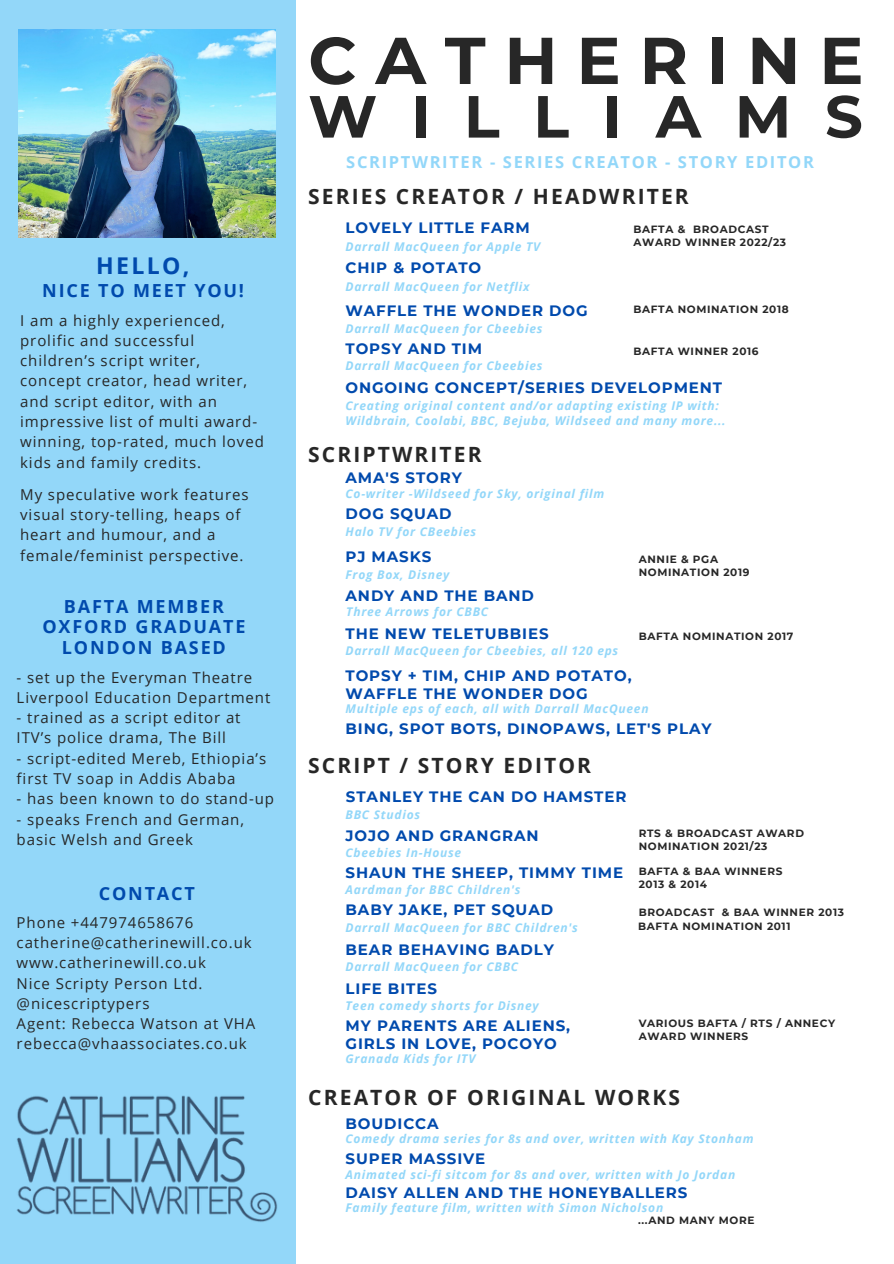
<style>
.page{position:relative;width:894px;height:1264px;background:#fff}
.page>*{position:absolute;margin:0;border:0;box-sizing:border-box;transform-origin:0 0}
.t1{font:700 66px "Montserrat";letter-spacing:.285em;color:#272727}
.t2{font:700 59.25px "Montserrat";letter-spacing:.565em;color:#272727}
.t3{font:700 23.1px "Open Sans";letter-spacing:.1em;color:#004aad}
.t4{font:700 21px "Open Sans";letter-spacing:.1em;color:#272727}
.t5{font:700 18px/20.2px "Open Sans";letter-spacing:.1em;color:#004aad;text-align:center}
.t6{font:700 16.5px "Open Sans";letter-spacing:.1em;color:#93d7f9}
.t7{font:15px/20.2px "Open Sans";letter-spacing:.06em;color:#272727}
.t8{font:700 15px/18px "Montserrat";letter-spacing:.06em;color:#004aad}
.t9{font:italic 700 12px/15px "Open Sans";letter-spacing:.06em;color:#93d7f9}
.t10{font:700 10.5px/13.2px "Montserrat";letter-spacing:.06em;color:#272727}
</style>
<div class="page">
<div style="left:0;top:0;width:296px;height:1263px;background:#93d7f9"></div>
<img style="left:17px;top:1095px;width:261px;height:127px">
<img style="left:19px;top:29px;width:256px;height:208px">
<h3 class="t3" style="left:96px;top:249px;width:95px">HELLO,</h3>
<p class="t5" style="left:42px;top:279px;width:203px">NICE TO MEET YOU!</p>
<p class="t7" style="left:20px;top:309px;width:245px">I am a highly experienced, prolific and successful children’s script writer, concept creator, head writer, and script editor, with an impressive list of multi award&shy;winning, top-rated, much loved kids and family credits.</p>
<p class="t7" style="left:20px;top:484px;width:230px">My speculative work features visual story-telling, heaps of heart and humour, and a female/feminist perspective.</p>
<p class="t5" style="left:42px;top:596px;width:204px">BAFTA MEMBER<br>OXFORD GRADUATE<br>LONDON BASED</p>
<p class="t7" style="left:17px;top:666px;width:255px">- set up the Everyman Theatre<br>Liverpool Education Department</p>
<p class="t7" style="left:17px;top:707px;width:225px">- trained as a script editor at<br>ITV’s police drama, The Bill</p>
<p class="t7" style="left:17px;top:747px;width:251px">- script-edited Mereb, Ethiopia’s first TV soap in Addis Ababa</p>
<p class="t7" style="left:17px;top:788px;width:259px">- has been known to do stand-up</p>
<p class="t7" style="left:17px;top:808px;width:229px">- speaks French and German, basic Welsh and Greek</p>
<p class="t5" style="left:99px;top:882px;width:98px">CONTACT</p>
<p class="t7" style="left:17px;top:911px;width:240px">Phone +447974658676 catherine@catherinewill.co.uk www.catherinewill.co.uk<br>Nice Scripty Person Ltd. @nicescriptypers<br>Agent: Rebecca Watson at VHA rebecca@vhaassociates.co.uk</p>
<h1 class="t1" style="left:308px;top:20px;width:556px">CATHERINE</h1>
<h2 class="t2" style="left:308px;top:80px;width:556px">WILLIAMS</h2>
<p class="t6" style="left:346px;top:150px;width:469px">SCRIPTWRITER - SERIES CREATOR - STORY EDITOR</p>
<h3 class="t4" style="left:308px;top:182px;width:382px">SERIES CREATOR / HEADWRITER</h3>
<p class="t8" style="left:345px;top:219px;width:186px">LOVELY LITTLE FARM</p>
<p class="t9" style="left:345px;top:238px;width:196px">Darrall MacQueen for Apple TV</p>
<p class="t8" style="left:345px;top:259px;width:137px">CHIP &amp; POTATO</p>
<p class="t9" style="left:345px;top:278px;width:185px">Darrall MacQueen for Netflix</p>
<p class="t8" style="left:345px;top:301px;width:243px">WAFFLE THE WONDER DOG</p>
<p class="t9" style="left:345px;top:321px;width:198px">Darrall MacQueen for Cbeebies</p>
<p class="t8" style="left:345px;top:340px;width:138px">TOPSY AND TIM</p>
<p class="t9" style="left:345px;top:357px;width:198px">Darrall MacQueen for Cbeebies</p>
<p class="t10" style="left:633px;top:222px;width:154px">BAFTA &amp; BROADCAST<br>AWARD WINNER 2022/23</p>
<p class="t10" style="left:633px;top:303px;width:156px">BAFTA NOMINATION 2018</p>
<p class="t10" style="left:633px;top:344px;width:126px">BAFTA WINNER 2016</p>
<p class="t8" style="left:345px;top:378px;width:378px">ONGOING CONCEPT/SERIES DEVELOPMENT</p>
<p class="t9" style="left:345px;top:398px;width:381px">Creating original content and/or adapting existing IP with:<br>Wildbrain, Coolabi, BBC, Bejuba, Wildseed and many more...</p>
<h3 class="t4" style="left:308px;top:439px;width:175px">SCRIPTWRITER</h3>
<p class="t8" style="left:345px;top:468px;width:118px">AMA'S STORY</p>
<p class="t9" style="left:345px;top:485px;width:260px">Co-writer -Wildseed for Sky, original film</p>
<p class="t8" style="left:345px;top:504px;width:108px">DOG SQUAD</p>
<p class="t9" style="left:345px;top:523px;width:132px">Halo TV for CBeebies</p>
<p class="t8" style="left:345px;top:548px;width:87px">PJ MASKS</p>
<p class="t9" style="left:345px;top:567px;width:105px">Frog Box, Disney</p>
<p class="t8" style="left:345px;top:586px;width:190px">ANDY AND THE BAND</p>
<p class="t9" style="left:346px;top:604px;width:143px">Three Arrows for CBBC</p>
<p class="t10" style="left:638px;top:552px;width:112px">ANNIE &amp; PGA<br>NOMINATION 2019</p>
<p class="t8" style="left:345px;top:624px;width:204px">THE NEW TELETUBBIES</p>
<p class="t9" style="left:345px;top:643px;width:274px">Darrall MacQueen for Cbeebies, all 120 eps</p>
<p class="t8" style="left:345px;top:666px;width:287px">TOPSY + TIM, CHIP AND POTATO,<br>WAFFLE THE WONDER DOG</p>
<p class="t8" style="left:345px;top:720px;width:367px">BING, SPOT BOTS, DINOPAWS, LET'S PLAY</p>
<p class="t10" style="left:638px;top:629px;width:156px">BAFTA NOMINATION 2017</p>
<p class="t9" style="left:345px;top:700px;width:304px">Multiple eps of each, all with Darrall MacQueen</p>
<h3 class="t4" style="left:308px;top:750px;width:284px">SCRIPT / STORY EDITOR</h3>
<p class="t8" style="left:346px;top:788px;width:282px">STANLEY THE CAN DO HAMSTER</p>
<p class="t9" style="left:345px;top:806px;width:76px">BBC Studios</p>
<p class="t8" style="left:345px;top:826px;width:194px">JOJO AND GRANGRAN</p>
<p class="t9" style="left:345px;top:844px;width:117px">Cbeebies In-House</p>
<p class="t8" style="left:345px;top:863px;width:279px">SHAUN THE SHEEP, TIMMY TIME</p>
<p class="t9" style="left:345px;top:882px;width:176px">Aardman for BBC Children's</p>
<p class="t8" style="left:345px;top:901px;width:209px">BABY JAKE, PET SQUAD</p>
<p class="t9" style="left:345px;top:919px;width:234px">Darrall MacQueen for BBC Children's</p>
<p class="t8" style="left:345px;top:940px;width:210px">BEAR BEHAVING BADLY</p>
<p class="t9" style="left:345px;top:958px;width:174px">Darrall MacQueen for CBBC</p>
<p class="t8" style="left:345px;top:979px;width:93px">LIFE BITES</p>
<p class="t9" style="left:345px;top:997px;width:195px">Teen comedy shorts for Disney</p>
<p class="t8" style="left:345px;top:1016px;width:226px">MY PARENTS ARE ALIENS,<br>GIRLS IN LOVE, POCOYO</p>
<p class="t9" style="left:345px;top:1050px;width:131px">Granada Kids for ITV</p>
<p class="t10" style="left:638px;top:826px;width:167px">RTS &amp; BROADCAST AWARD<br>NOMINATION 2021/23</p>
<p class="t10" style="left:638px;top:864px;width:145px">BAFTA &amp; BAA WINNERS<br>2013 &amp; 2014</p>
<p class="t10" style="left:638px;top:905px;width:207px;line-height:14.2px">BROADCAST &amp; BAA WINNER 2013<br>BAFTA NOMINATION 2011</p>
<p class="t10" style="left:638px;top:1016px;width:198px">VARIOUS BAFTA / RTS / ANNECY<br>AWARD WINNERS</p>
<h3 class="t4" style="left:308px;top:1082px;width:373px">CREATOR OF ORIGINAL WORKS</h3>
<p class="t8" style="left:345px;top:1114px;width:95px">BOUDICCA</p>
<p class="t9" style="left:345px;top:1130px;width:409px">Comedy drama series for 8s and over, written with Kay Stonham</p>
<p class="t8" style="left:345px;top:1149px;width:141px">SUPER MASSIVE</p>
<p class="t9" style="left:345px;top:1166px;width:391px">Animated sci-fi sitcom for 8s and over, written with Jo Jordan</p>
<p class="t8" style="left:345px;top:1183px;width:343px">DAISY ALLEN AND THE HONEYBALLERS</p>
<p class="t9" style="left:345px;top:1199px;width:319px">Family feature film, written with Simon Nicholson</p>
<p class="t10" style="left:638px;top:1213px;width:118px">...AND MANY MORE</p>
</div>
